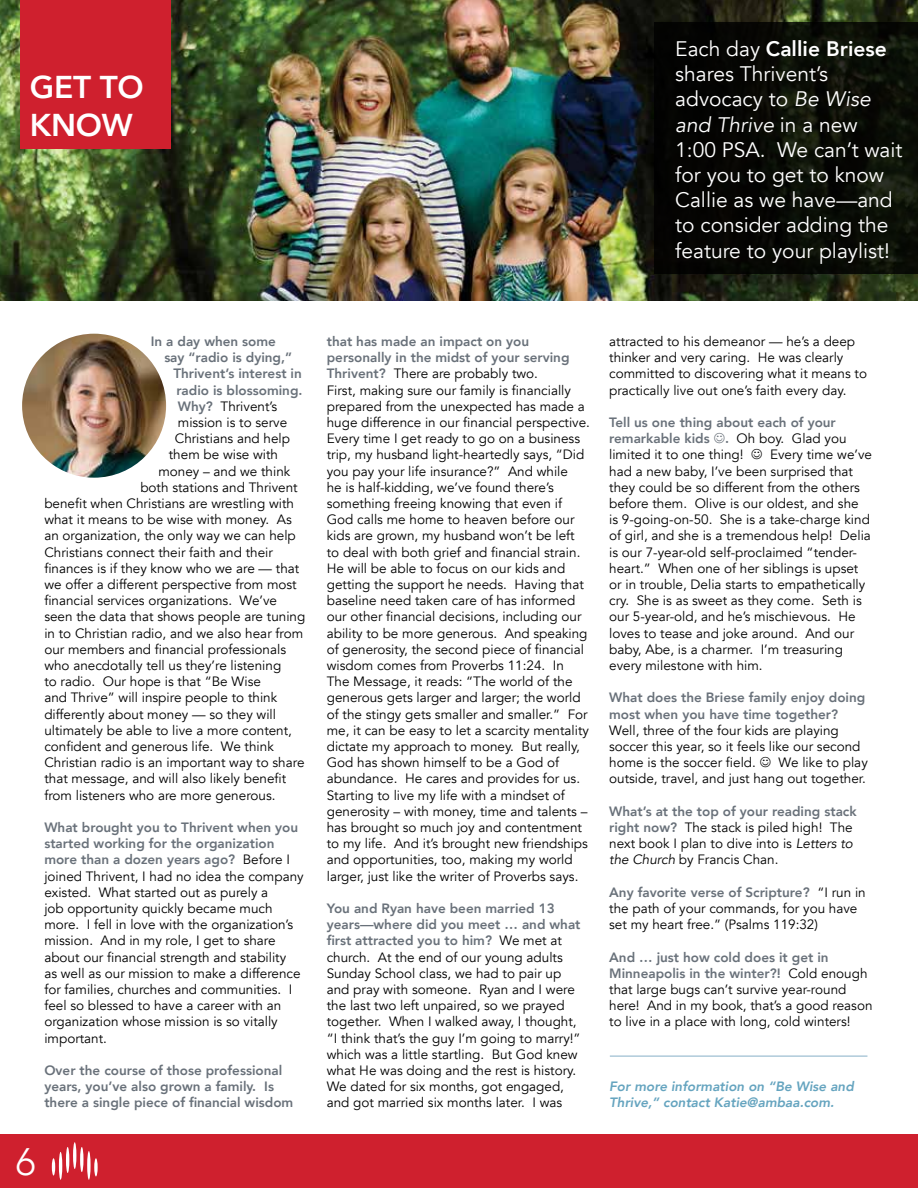
<style>
.page{position:relative;width:918px;height:1188px;background:#fff}
.page>*{position:absolute;margin:0;border:0;box-sizing:border-box;transform-origin:0 0}
.t1{font:300 38.25px "Avenir";color:#fff}
.t2{font:800 31.5px/37.8px "Avenir";letter-spacing:-.01em;color:#fff}
.t3{font:21px/25.2px "Avenir";color:#fff}
.t4{font:13.5px/16.2px "Avenir";color:#000}
.t5{font:800 13.5px/16.2px "Avenir";color:#69717a}
.t6{font:italic 800 13.5px/16.2px "Avenir";color:#65a4bf}
.s1{font-weight:800}
.s2{font-style:italic}
.s3{font-weight:800;color:#69717a}
.s4{font-weight:400;color:#000}
</style>
<div class="page">
<img style="left:0;top:0;width:918px;height:301px">
<div style="left:21px;top:0;width:150px;height:148px;background:#cf202e"></div>
<hr style="left:610px;top:1055px;width:257px;height:2px;background:#afcada">
<img style="left:22px;top:334px;width:144px;height:144px;border-radius:72px">
<div style="left:0;top:1134px;width:918px;height:54px;background:#cf202e"></div>
<hr style="left:73px;top:1142px;width:3px;height:27px;background:#fff;border-radius:50%">
<svg style="left:80px;top:1147px;width:4px;height:25px"></svg>
<svg style="left:87px;top:1151px;width:4px;height:29px"></svg>
<svg style="left:94px;top:1158px;width:4px;height:18px"></svg>
<hr style="left:52px;top:1158px;width:3px;height:18px;background:#fff;border-radius:50%">
<hr style="left:59px;top:1152px;width:3px;height:28px;background:#fff;border-radius:50%">
<hr style="left:66px;top:1147px;width:3px;height:26px;background:#fff;border-radius:50%">
<svg style="left:654px;top:22px;width:264px;height:252px;background:#080a05"></svg>
<h2 class="t2" style="left:30px;top:68px;width:115px">GET TO<br>KNOW</h2>
<h3 class="t3" style="left:675px;top:37px;width:229px">Each day <span class="s1">Callie Briese </span>shares Thrivent’s advocacy to <span class="s2">Be Wise and Thrive</span> in a new<br>1:00 PSA. We can’t wait for you to get to know<br>Callie as we have—and to consider adding the feature to your playlist!</h3>
<p class="t5" style="left:151px;top:333px;width:127px">In a day when some</p>
<p class="t5" style="left:164px;top:350px;width:129px">say “radio is dying,”</p>
<p class="t5" style="left:173px;top:366px;width:130px">Thrivent’s interest in</p>
<p class="t5" style="left:176px;top:382px;width:128px">radio is blossoming.</p>
<p class="t4" style="left:178px;top:398px;width:101px"><span class="s3">Why?</span> Thrivent’s</p>
<p class="t4" style="left:178px;top:415px;width:111px">mission is to serve</p>
<p class="t4" style="left:175px;top:431px;width:117px">Christians and help</p>
<p class="t4" style="left:169px;top:447px;width:111px">them be wise with</p>
<p class="t4" style="left:158px;top:463px;width:134px">money – and we think</p>
<p class="t4" style="left:140px;top:479px;width:159px">both stations and Thrivent</p>
<p class="t4" style="left:44px;top:496px;width:251px">benefit when Christians are wrestling with</p>
<p class="t4" style="left:44px;top:512px;width:249px">what it means to be wise with money. As</p>
<p class="t4" style="left:44px;top:528px;width:253px">an organization, the only way we can help</p>
<p class="t4" style="left:44px;top:544px;width:230px">Christians connect their faith and their</p>
<p class="t4" style="left:44px;top:560px;width:257px">finances is if they know who we are — that</p>
<p class="t4" style="left:44px;top:577px;width:254px">we offer a different perspective from most</p>
<p class="t4" style="left:44px;top:593px;width:234px">financial services organizations. We’ve</p>
<p class="t4" style="left:44px;top:609px;width:263px">seen the data that shows people are tuning</p>
<p class="t4" style="left:44px;top:625px;width:260px">in to Christian radio, and we also hear from</p>
<p class="t4" style="left:44px;top:641px;width:243px">our members and financial professionals</p>
<p class="t4" style="left:44px;top:658px;width:238px">who anecdotally tell us they’re listening</p>
<p class="t4" style="left:44px;top:674px;width:218px">to radio. Our hope is that “Be Wise</p>
<p class="t4" style="left:44px;top:690px;width:234px">and Thrive” will inspire people to think</p>
<p class="t4" style="left:44px;top:706px;width:233px">differently about money — so they will</p>
<p class="t4" style="left:44px;top:722px;width:249px">ultimately be able to live a more content,</p>
<p class="t4" style="left:44px;top:739px;width:231px">confident and generous life. We think</p>
<p class="t4" style="left:44px;top:755px;width:262px">Christian radio is an important way to share</p>
<p class="t4" style="left:44px;top:771px;width:243px">that message, and will also likely benefit</p>
<p class="t4" style="left:44px;top:787px;width:233px">from listeners who are more generous.</p>
<p class="t4" style="left:44px;top:820px;width:261px"><span class="s3">What brought you to Thrivent when you started working for the organization more than a dozen years ago?</span> Before I joined Thrivent, I had no idea the company existed. What started out as purely a<br>job opportunity quickly became much more. I fell in love with the organization’s mission. And in my role, I get to share about our financial strength and stability<br>as well as our mission to make a difference for families, churches and communities. I feel so blessed to have a career with an organization whose mission is so vitally important.</p>
<p class="t5" style="left:44px;top:1062px;width:251px">Over the course of those professional years, you’ve also grown a family. Is there a single piece of financial wisdom</p>
<h1 class="t1" style="left:16px;top:1139px;width:21px">6</h1>
<p class="t4" style="left:327px;top:334px;width:265px"><span class="s3">that has made an impact on you personally in the midst of your serving Thrivent?</span> There are probably two.<br>First, making sure our family is financially prepared from the unexpected has made a huge difference in our financial perspective.<br>Every time I get ready to go on a business trip, my husband light-heartedly says, “Did you pay your life insurance?” And while<br>he is half-kidding, we’ve found there’s something freeing knowing that even if God calls me home to heaven before our kids are grown, my husband won’t be left to deal with both grief and financial strain.<br>He will be able to focus on our kids and getting the support he needs. Having that baseline need taken care of has informed our other financial decisions, including our ability to be more generous. And speaking of generosity, the second piece of financial wisdom comes from Proverbs 11:24. In<br>The Message, it reads: “The world of the generous gets larger and larger; the world of the stingy gets smaller and smaller.” For me, it can be easy to let a scarcity mentality dictate my approach to money. But really, God has shown himself to be a God of abundance. He cares and provides for us.<br>Starting to live my life with a mindset of generosity – with money, time and talents – has brought so much joy and contentment to my life. And it’s brought new friendships and opportunities, too, making my world larger, just like the writer of Proverbs says.</p>
<p class="t4" style="left:327px;top:901px;width:255px"><span class="s3">You and Ryan have been married 13 years—where did you meet … and what first attracted you to him?</span> We met at church. At the end of our young adults Sunday School class, we had to pair up and pray with someone. Ryan and I were the last two left unpaired, so we prayed together. When I walked away, I thought, “I think that’s the guy I’m going to marry!” which was a little startling. But God knew what He was doing and the rest is history.<br>We dated for six months, got engaged, and got married six months later. I was</p>
<p class="t4" style="left:609px;top:334px;width:259px">attracted to his demeanor — he’s a deep thinker and very caring. He was clearly committed to discovering what it means to practically live out one’s faith every day.</p>
<p class="t5" style="left:609px;top:414px;width:239px">Tell us one thing about each of your remarkable kids . <span class="s4">Oh boy. Glad you limited it to one thing!</span></p>
<p class="t4" style="left:609px;top:447px;width:264px;text-indent:161px">Every time we’ve had a new baby, I’ve been surprised that they could be so different from the others before them. Olive is our oldest, and she<br>is 9-going-on-50. She is a take-charge kind of girl, and she is a tremendous help! Delia is our 7-year-old self-proclaimed “tender&shy;heart.” When one of her siblings is upset or in trouble, Delia starts to empathetically cry. She is as sweet as they come. Seth is our 5-year-old, and he’s mischievous. He loves to tease and joke around. And our baby, Abe, is a charmer. I’m treasuring every milestone with him.</p>
<p class="t5" style="left:609px;top:690px;width:258px">What does the Briese family enjoy doing most when you have time together?</p>
<p class="t4" style="left:609px;top:722px;width:253px">Well, three of the four kids are playing soccer this year, so it feels like our second home is the soccer field.</p>
<p class="t4" style="left:609px;top:755px;width:260px;text-align:right">We like to play<br>outside, travel, and just hang out together.</p>
<p class="t4" style="left:609px;top:803px;width:249px"><span class="s3">What’s at the top of your reading stack right now?</span> The stack is piled high! The next book I plan to dive into is <span class="s2">Letters to the Church</span> by Francis Chan.</p>
<p class="t4" style="left:609px;top:884px;width:258px"><span class="s3">Any favorite verse of Scripture?</span> “I run in the path of your commands, for you have set my heart free.” (Psalms 119:32)</p>
<p class="t4" style="left:609px;top:949px;width:265px"><span class="s3">And … just how cold does it get in Minneapolis in the winter?!</span> Cold enough that large bugs can’t survive year-round here! And in my book, that’s a good reason to live in a place with long, cold winters!</p>
<p class="t6" style="left:609px;top:1079px;width:246px">For more information on “Be Wise and<br>Thrive,” contact Katie@ambaa.com.</p>
</div>
